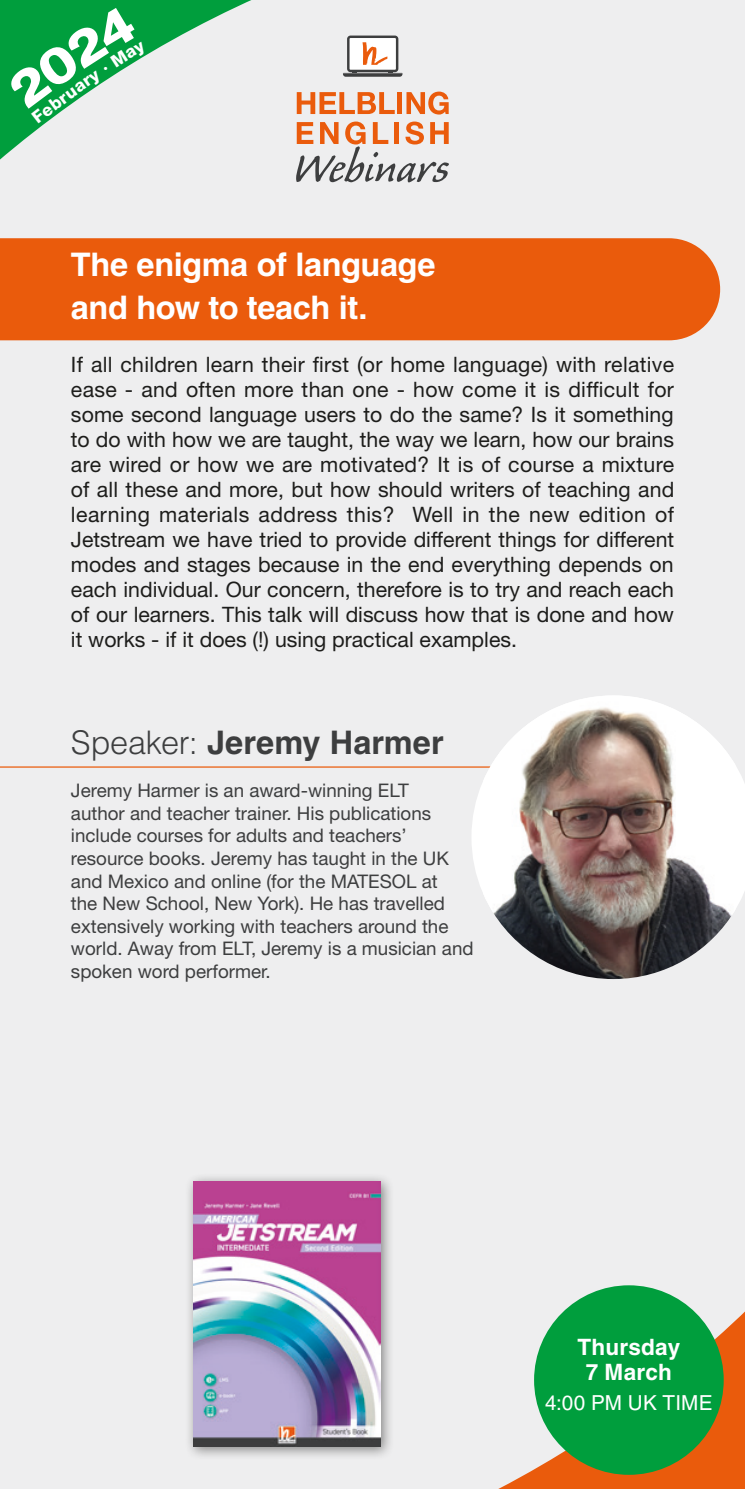
<style>
.page{position:relative;width:745px;height:1489px;background:#fff}
.page>*{position:absolute;margin:0;border:0;box-sizing:border-box;transform-origin:0 0}
.t1{font:700 32.5px/42.5px "Helvetica LT Std";letter-spacing:-.015em;color:#fff}
.t2{font:700 32.5px "Helvetica LT Std";color:#3d3e3f}
.t3{font:700 22.5px/24.5px "Helvetica LT Std";letter-spacing:.01em;color:#fff;text-align:center}
.t4{font:21.25px/25px "Helvetica Neue LT Std";color:#1d1d1b;text-align:justify}
.t5{font:20.75px "Helvetica LT Std";letter-spacing:.01em;color:#fff}
.t6{font:18.75px/22.5px "Helvetica Neue LT Std";color:#3d3e3f}
.s1{font-weight:300}
</style>
<div class="page">
<div style="left:0;top:0;width:744px;height:1488px;background:#eeeeef"></div>
<svg style="left:0;top:0;width:252px;height:160px"></svg>
<svg style="left:500px;top:1290px;width:244px;height:198px"></svg>
<svg style="left:296px;top:92px;width:98px;height:22px"></svg>
<div style="left:397px;top:92px;width:5px;height:22px;background:#ea5b0c"></div>
<svg style="left:406px;top:92px;width:42px;height:22px"></svg>
<svg style="left:296px;top:121px;width:152px;height:61px"></svg>
<svg style="left:343px;top:36px;width:59px;height:41px;background:#cabeb7"></svg>
<div style="left:0;top:238px;width:719px;height:102px;background:#ea5b0c"></div>
<div style="left:184px;top:1173px;width:210px;height:286px;background:#1d1d1b;opacity:.5"></div>
<img style="left:193px;top:1181px;width:187px;height:265px">
<div style="left:533px;top:1285px;width:190px;height:189px;background:#009e3d;border-radius:50%"></div>
<hr style="left:0;top:766px;width:494px;height:1px;background:#ea5b0c">
<svg style="left:471px;top:765px;width:273px;height:145px;fill:#fff"></svg>
<img style="left:483px;top:695px;width:252px;height:284px">
<svg style="left:9px;top:8px;width:138px;height:116px"></svg>
<h1 class="t1" style="left:71px;top:243px;width:366px">The enigma of language and how to teach it.</h1>
<p class="t4" style="left:71px;top:352px;width:604px">If all children learn their first (or home language) with relative ease - and often more than one - how come it is difficult for some second language users to do the same? Is it something to do with how we are taught, the way we learn, how our brains are wired or how we are motivated? It is of course a mixture of all these and more, but how should writers of teaching and learning materials address this? Well in the new edition of Jetstream we have tried to provide different things for different modes and stages because in the end everything depends on each individual. Our concern, therefore is to try and reach each of our learners. This talk will discuss how that is done and how it works - if it does (!) using practical examples.</p>
<h1 class="t2" style="left:71px;top:722px;width:374px"><span class="s1">Speaker:</span> Jeremy Harmer</h1>
<p class="t6" style="left:71px;top:779px;width:404px">Jeremy Harmer is an award-winning ELT<br>author and teacher trainer. His publications include courses for adults and teachers’ resource books. Jeremy has taught in the UK and Mexico and online (for the MATESOL at<br>the New School, New York). He has travelled extensively working with teachers around the world. Away from ELT, Jeremy is a musician and spoken word performer.</p>
<p class="t3" style="left:577px;top:1334px;width:104px">Thursday<br>7 March</p>
<p class="t5" style="left:545px;top:1390px;width:169px">4:00 PM UK TIME</p>
</div>
